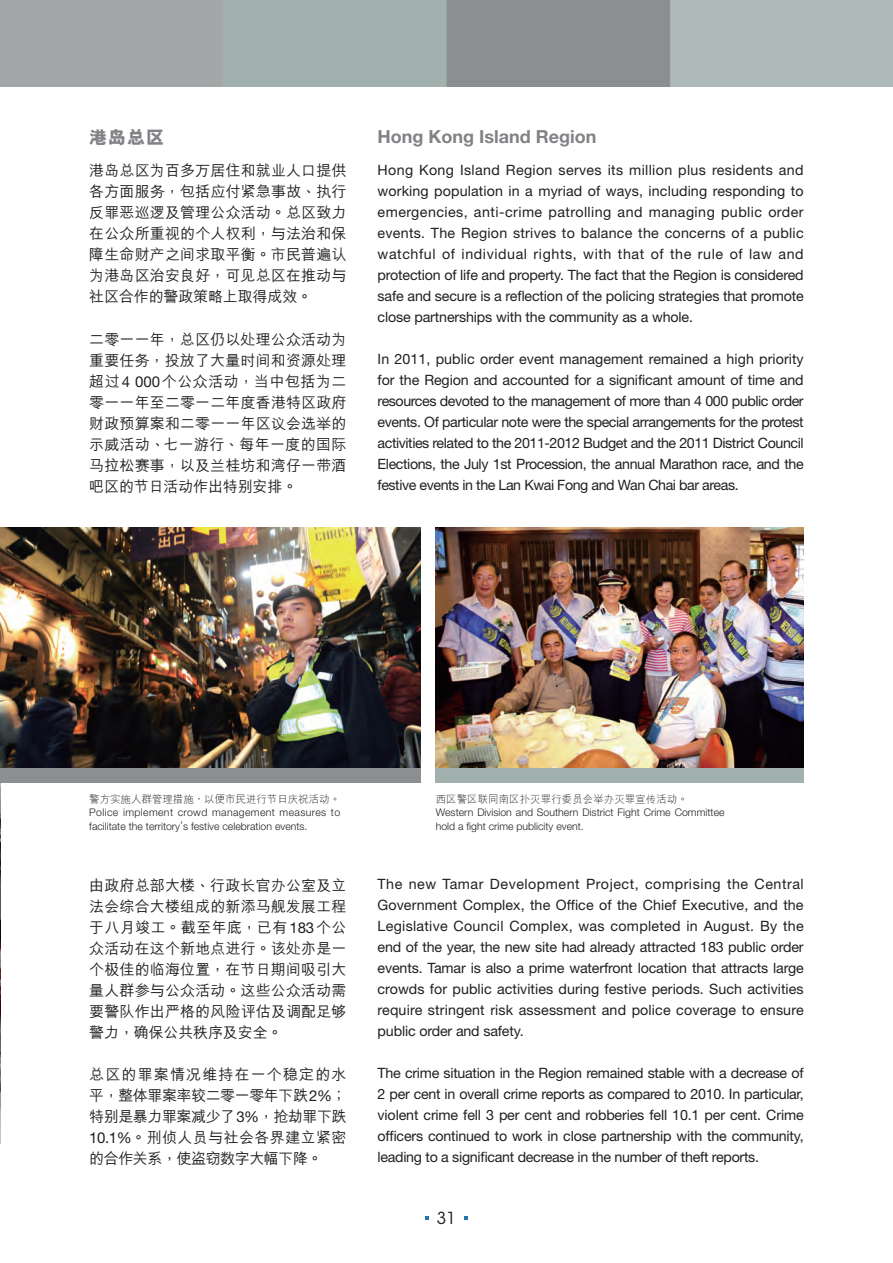
<style>
.page{position:relative;width:893px;height:1263px;background:#fff}
.page>*{position:absolute;margin:0;border:0;box-sizing:border-box;transform-origin:0 0}
.t1{font:700 18px "Helvetica Neue LT Std";color:#808285}
.t2{font:18px "M Hei HKS Xbold B5 pc H";color:#808285}
.t3{font:16.5px "ITC Avant Garde Std";color:#231f20}
.t4{font:15px/21px "M Hei HKS Medium B5 pc H";letter-spacing:.01em;color:#231f20;text-align:justify}
.t5{font:14.25px/21px "Helvetica Neue LT Std";letter-spacing:-.02em;color:#231f20;text-align:justify}
.t6{font:300 10.5px/13.5px "Helvetica Neue LT Std";color:#231f20}
.t7{font:10.5px "M Hei HKS Light B5 pc H";color:#231f20}
.s1{font-family:"Helvetica Neue LT Std"}
</style>
<div class="page">
<img style="left:0;top:605px;width:1px;height:538px">
<img style="left:0;top:528px;width:421px;height:240px">
<img style="left:436px;top:528px;width:368px;height:240px">
<div style="left:436px;top:768px;width:368px;height:15px;background:#a2b1ad"></div>
<div style="left:0;top:768px;width:421px;height:15px;background:#8d8e90"></div>
<svg style="left:426px;top:1216px;width:3px;height:4px"></svg>
<svg style="left:464px;top:1216px;width:3px;height:4px"></svg>
<p class="t2" style="left:89px;top:130px;width:76px">港島總區</p>
<p class="t4" style="left:89px;top:162px;width:259px">港島總區為百多萬居住和就業人口提供各方面服務，包括應付緊急事故、執行反罪惡巡邏及管理公眾活動。總區致力在公眾所重視的個人權利，與法治和保障生命財產之間求取平衡。市民普遍認為港島區治安良好，可見總區在推動與社區合作的警政策略上取得成效。</p>
<p class="t4" style="left:89px;top:330px;width:259px">二零一一年，總區仍以處理公眾活動為重要任務，投放了大量時間和資源處理超過<span class="s1">4 000</span>個公眾活動，當中包括為二零一一年至二零一二年度香港特區政府財政預算案和二零一一年區議會選舉的示威活動、七一遊行、每年一度的國際馬拉松賽事，以及蘭桂坊和灣仔一帶酒吧區的節日活動作出特別安排。</p>
<p class="t1" style="left:378px;top:130px;width:220px">Hong Kong Island Region</p>
<p class="t5" style="left:378px;top:161px;width:428px">Hong Kong Island Region serves its million plus residents and working population in a myriad of ways, including responding to emergencies, anti-crime patrolling and managing public order events. The Region strives to balance the concerns of a public watchful of individual rights, with that of the rule of law and protection of life and property. The fact that the Region is considered safe and secure is a reflection of the policing strategies that promote close partnerships with the community as a whole.</p>
<p class="t5" style="left:378px;top:350px;width:428px">In 2011, public order event management remained a high priority for the Region and accounted for a significant amount of time and resources devoted to the management of more than 4 000 public order events. Of particular note were the special arrangements for the protest activities related to the 2011-2012 Budget and the 2011 District Council Elections, the July 1st Procession, the annual Marathon race, and the festive events in the Lan Kwai Fong and Wan Chai bar areas.</p>
<p class="t7" style="left:89px;top:795px;width:252px">警方實施人群管理措施，以便市民進行節日慶祝活動。</p>
<p class="t6" style="left:89px;top:807px;width:252px">Police implement crowd management measures to facilitate the territory’s festive celebration events.</p>
<p class="t4" style="left:89px;top:876px;width:259px">由政府總部大樓、行政長官辦公室及立法會綜合大樓組成的新添馬艦發展工程於八月竣工。截至年底，已有<span class="s1">183</span>個公眾活動在這個新地點進行。該處亦是一個極佳的臨海位置，在節日期間吸引大量人群參與公眾活動。這些公眾活動需要警隊作出嚴格的風險評估及調配足夠警力，確保公共秩序及安全。</p>
<p class="t4" style="left:89px;top:1065px;width:259px">總區的罪案情況維持在一個穩定的水平，整體罪案率較二零一零年下跌<span class="s1">2%</span>；特別是暴力罪案減少了<span class="s1">3%</span>，搶劫罪下跌<span class="s1">10.1%</span>。刑偵人員與社會各界建立緊密的合作關係，使盜竊數字大幅下降。</p>
<p class="t7" style="left:436px;top:795px;width:253px">西區警區聯同南區撲滅罪行委員會舉辦滅罪宣傳活動。</p>
<p class="t6" style="left:436px;top:807px;width:290px">Western Division and Southern District Fight Crime Committee hold a fight crime publicity event.</p>
<p class="t5" style="left:378px;top:875px;width:428px">The new Tamar Development Project, comprising the Central Government Complex, the Office of the Chief Executive, and the Legislative Council Complex, was completed in August. By the end of the year, the new site had already attracted 183 public order events. Tamar is also a prime waterfront location that attracts large crowds for public activities during festive periods. Such activities require stringent risk assessment and police coverage to ensure public order and safety.</p>
<p class="t5" style="left:378px;top:1064px;width:428px">The crime situation in the Region remained stable with a decrease of 2 per cent in overall crime reports as compared to 2010. In particular, violent crime fell 3 per cent and robberies fell 10.1 per cent. Crime officers continued to work in close partnership with the community, leading to a significant decrease in the number of theft reports.</p>
<p class="t3" style="left:437px;top:1209px;width:21px">31</p>
</div>
